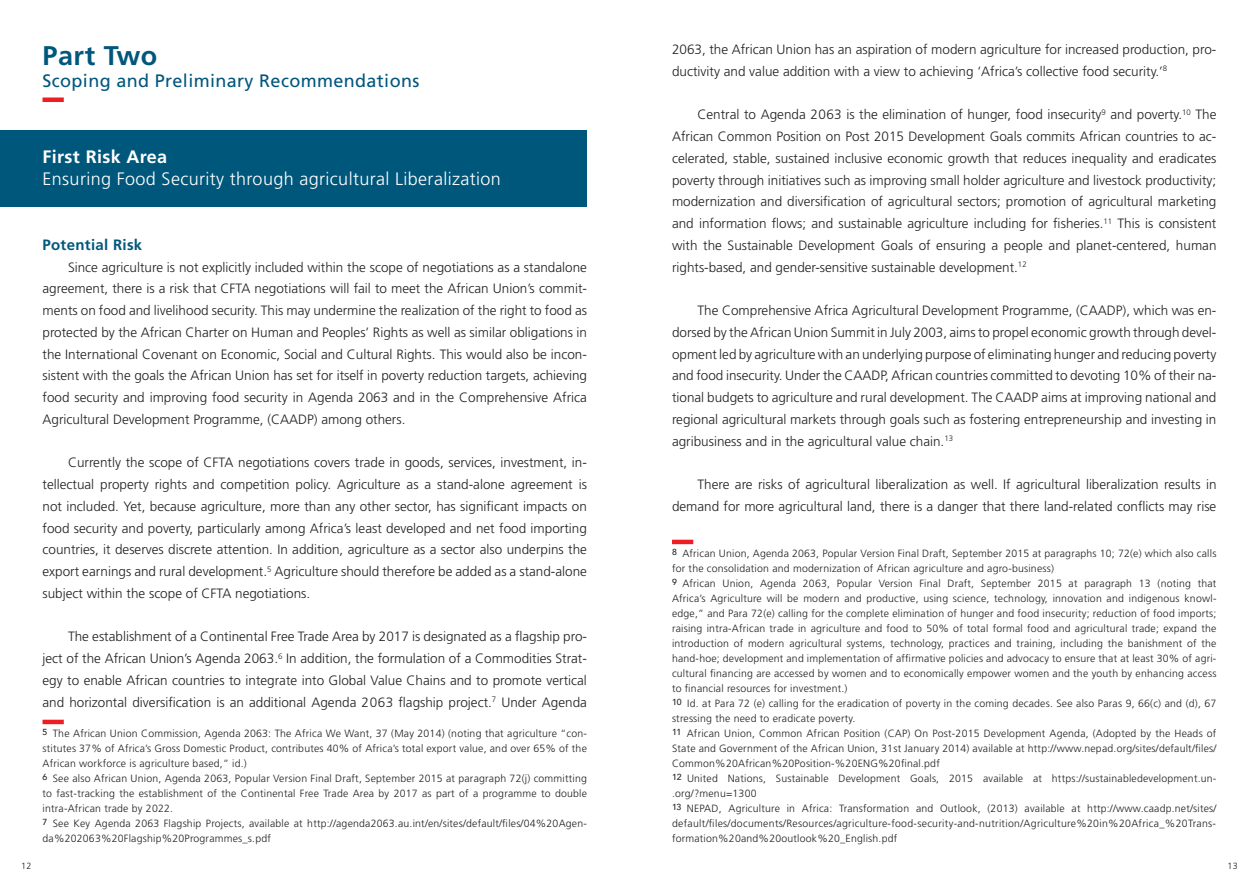
<style>
.page{position:relative;width:1259px;height:893px;background:#fff}
.page>*{position:absolute;margin:0;border:0;box-sizing:border-box;transform-origin:0 0}
.t1{font:700 27px "Frutiger";letter-spacing:.02em;color:#00577c}
.t2{font:300 18px "Frutiger";letter-spacing:.02em;color:#fff}
.t3{font:18px "Frutiger";letter-spacing:.02em;color:#00577c}
.t4{font:700 18px "Frutiger";letter-spacing:.02em;color:#fff}
.t5{font:700 15px "Frutiger";letter-spacing:.02em;color:#00577c}
.t6{font:300 13.5px/21.8px "Frutiger";color:#231f20;text-align:justify}
.t7{font:300 10.5px/15px "Frutiger";letter-spacing:.02em;color:#231f20}
.t8{font:300 9px "Frutiger";color:#231f20}
</style>
<div class="page">
<div style="left:0;top:130px;width:587px;height:76px;background:#00577c"></div>
<hr style="left:43px;top:720px;width:21px;height:4px;background:#ee1d23">
<hr style="left:672px;top:540px;width:21px;height:4px;background:#ee1d23">
<hr style="left:43px;top:98px;width:21px;height:4px;background:#ee1d23">
<h1 class="t1" style="left:43px;top:40px;width:116px">Part Two</h1>
<h2 class="t3" style="left:43px;top:70px;width:378px">Scoping and Preliminary Recommendations</h2>
<h2 class="t4" style="left:43px;top:146px;width:126px">First Risk Area</h2>
<h2 class="t2" style="left:43px;top:168px;width:460px">Ensuring Food Security through agricultural Liberalization</h2>
<p class="t5" style="left:43px;top:236px;width:101px">Potential Risk</p>
<p class="t6" style="left:43px;top:256px;width:546px;text-indent:26px">Since agriculture is not explicitly included within the scope of negotiations as a standalone agreement, there is a risk that CFTA negotiations will fail to meet the African Union’s commit&shy;ments on food and livelihood security. This may undermine the realization of the right to food as protected by the African Charter on Human and Peoples’ Rights as well as similar obligations in the International Covenant on Economic, Social and Cultural Rights. This would also be incon&shy;sistent with the goals the African Union has set for itself in poverty reduction targets, achieving food security and improving food security in Agenda 2063 and in the Comprehensive Africa Agricultural Development Programme, (CAADP) among others.</p>
<p class="t6" style="left:43px;top:452px;width:546px;text-indent:26px">Currently the scope of CFTA negotiations covers trade in goods, services, investment, in&shy;tellectual property rights and competition policy. Agriculture as a stand-alone agreement is not included. Yet, because agriculture, more than any other sector, has significant impacts on food security and poverty, particularly among Africa’s least developed and net food importing countries, it deserves discrete attention. In addition, agriculture as a sector also underpins the export earnings and rural development.<sup>5</sup> Agriculture should therefore be added as a stand-alone subject within the scope of CFTA negotiations.</p>
<p class="t6" style="left:43px;top:626px;width:546px;text-indent:26px">The establishment of a Continental Free Trade Area by 2017 is designated as a flagship pro&shy;ject of the African Union’s Agenda 2063.<sup>6</sup> In addition, the formulation of a Commodities Strat&shy;egy to enable African countries to integrate into Global Value Chains and to promote vertical and horizontal diversification is an additional Agenda 2063 flagship project.<sup>7</sup> Under Agenda</p>
<p class="t7" style="left:43px;top:726px;width:546px"><sup>5</sup> The African Union Commission, Agenda 2063: The Africa We Want, 37 (May 2014) (noting that agriculture “con&shy;stitutes 37% of Africa’s Gross Domestic Product, contributes 40% of Africa’s total export value, and over 65% of the African workforce is agriculture based,” id.)<br><sup>6</sup> See also African Union, Agenda 2063, Popular Version Final Draft, September 2015 at paragraph 72(j) committing to fast-tracking the establishment of the Continental Free Trade Area by 2017 as part of a programme to double intra-African trade by 2022.<br><sup>7</sup> See Key Agenda 2063 Flagship Projects, available at http://agenda2063.au.int/en/sites/default/files/04%20Agen&shy;da%202063%20Flagship%20Programmes_s.pdf</p>
<p class="t6" style="left:672px;top:38px;width:546px">2063, the African Union has an aspiration of modern agriculture for increased production, pro&shy;ductivity and value addition with a view to achieving ‘Africa’s collective food security.’<sup>8</sup></p>
<p class="t6" style="left:672px;top:104px;width:546px;text-indent:26px">Central to Agenda 2063 is the elimination of hunger, food insecurity<sup>9</sup> and poverty.<sup>10</sup> The African Common Position on Post 2015 Development Goals commits African countries to ac&shy;celerated, stable, sustained inclusive economic growth that reduces inequality and eradicates poverty through initiatives such as improving small holder agriculture and livestock productivity; modernization and diversification of agricultural sectors; promotion of agricultural marketing and information flows; and sustainable agriculture including for fisheries.<sup>11</sup> This is consistent with the Sustainable Development Goals of ensuring a people and planet-centered, human rights-based, and gender-sensitive sustainable development.<sup>12</sup></p>
<p class="t6" style="left:672px;top:299px;width:546px;text-indent:26px">The Comprehensive Africa Agricultural Development Programme, (CAADP), which was en&shy;dorsed by the African Union Summit in July 2003, aims to propel economic growth through devel&shy;opment led by agriculture with an underlying purpose of eliminating hunger and reducing poverty and food insecurity. Under the CAADP, African countries committed to devoting 10% of their na&shy;tional budgets to agriculture and rural development. The CAADP aims at improving national and regional agricultural markets through goals such as fostering entrepreneurship and investing in agribusiness and in the agricultural value chain.<sup>13</sup></p>
<p class="t6" style="left:672px;top:473px;width:546px;text-align:right">There are risks of agricultural liberalization as well. If agricultural liberalization results in demand for more agricultural land, there is a danger that there land-related conflicts may rise</p>
<p class="t7" style="left:672px;top:546px;width:546px"><sup>8</sup> African Union, Agenda 2063, Popular Version Final Draft, September 2015 at paragraphs 10; 72(e) which also calls for the consolidation and modernization of African agriculture and agro-business)<br><sup>9</sup> African Union, Agenda 2063, Popular Version Final Draft, September 2015 at paragraph 13 (noting that Africa’s Agriculture will be modern and productive, using science, technology, innovation and indigenous knowl&shy;edge,” and Para 72(e) calling for the complete elimination of hunger and food insecurity; reduction of food imports; raising intra-African trade in agriculture and food to 50% of total formal food and agricultural trade; expand the introduction of modern agricultural systems, technology, practices and training, including the banishment of the hand-hoe; development and implementation of affirmative policies and advocacy to ensure that at least 30% of agri&shy;cultural financing are accessed by women and to economically empower women and the youth by enhancing access to financial resources for investment.)<br><sup>10</sup> Id. at Para 72 (e) calling for the eradication of poverty in the coming decades. See also Paras 9, 66(c) and (d), 67 stressing the need to eradicate poverty.<br><sup>11</sup> African Union, Common African Position (CAP) On Post-2015 Development Agenda, (Adopted by the Heads of State and Government of the African Union, 31st January 2014) available at http://www.nepad.org/sites/default/files/ Common%20African%20Position-%20ENG%20final.pdf<br><sup>12</sup> United Nations, Sustainable Development Goals, 2015 available at https://sustainabledevelopment.un-.org/?menu=1300<br><sup>13</sup> NEPAD, Agriculture in Africa: Transformation and Outlook, (2013) available at http://www.caadp.net/sites/ default/files/documents/Resources/agriculture-food-security-and-nutrition/Agriculture%20in%20Africa_%20Trans&shy;formation%20and%20outlook%20_English.pdf</p>
<p class="t8" style="left:21px;top:861px;width:12px">12</p>
<p class="t8" style="left:1227px;top:861px;width:12px">13</p>
</div>
